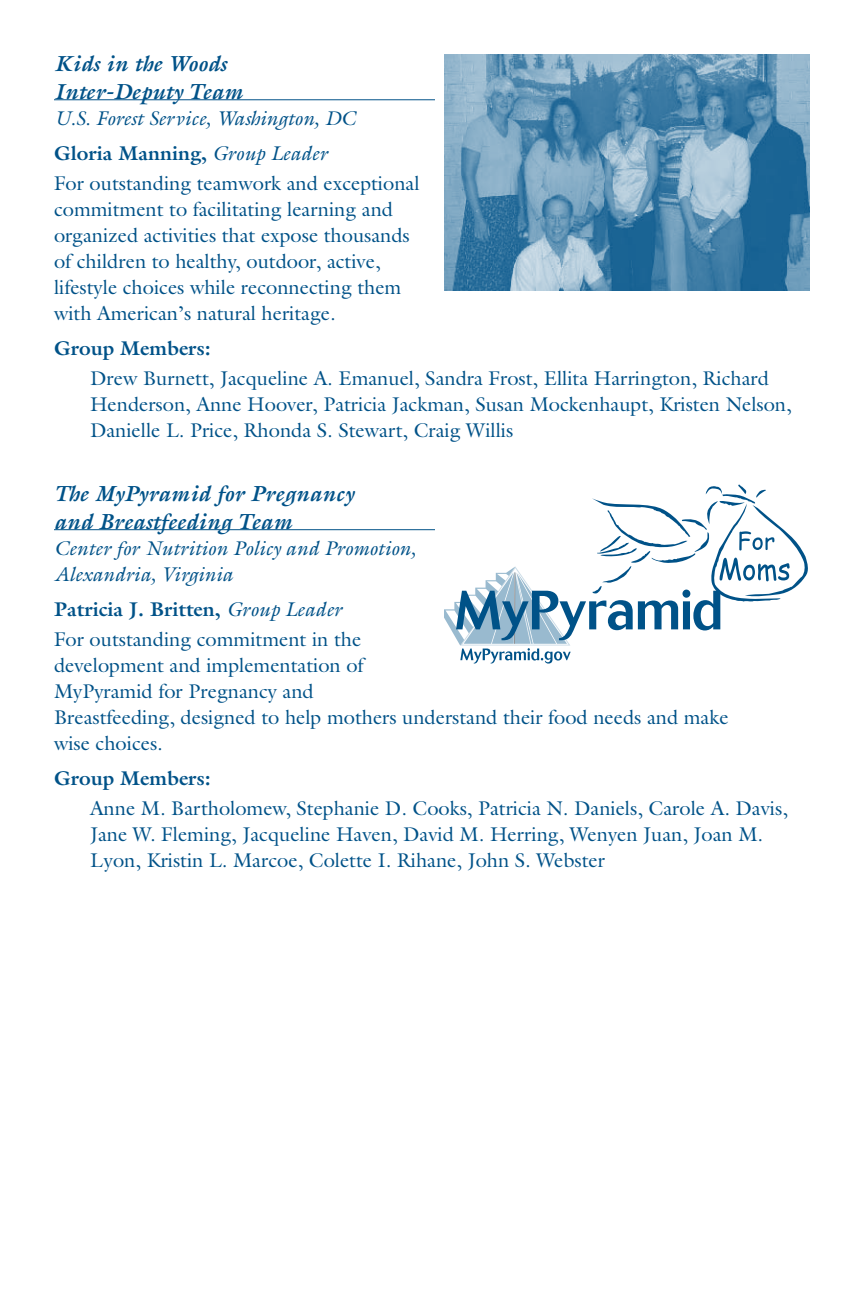
<style>
.page{position:relative;width:864px;height:1296px;background:#fff}
.page>*{position:absolute;margin:0;border:0;box-sizing:border-box;transform-origin:0 0}
.t1{font:italic 700 22px/28px "Galliard";letter-spacing:.01em;color:#005288}
.t2{font:20px/26px "Galliard";color:#005288}
.t3{font:italic 20px/34.6px "Galliard";color:#005288}
.t4{font:700 20px "Galliard";color:#005288}
.s1{font-weight:700;font-style:normal}
.s2{font-weight:700}
.s3{font-style:italic}
</style>
<div class="page">
<hr style="left:54px;top:99px;width:381px;height:1px;background:#005288">
<hr style="left:54px;top:529px;width:381px;height:1px;background:#005288">
<img style="left:444px;top:54px;width:366px;height:237px">
<svg style="left:444px;top:484px;width:364px;height:180px"></svg>
<p class="t1" style="left:54px;top:50px;width:190px">Kids in the Woods<br>Inter-Deputy Team</p>
<p class="t3" style="left:54px;top:101px;width:303px">U.S. Forest Service, Washington, DC<br><span class="s1">Gloria Manning,</span> Group Leader</p>
<p class="t2" style="left:54px;top:170px;width:367px">For outstanding teamwork and exceptional commitment to facilitating learning and organized activities that expose thousands of children to healthy, outdoor, active, lifestyle choices while reconnecting them with American’s natural heritage.</p>
<p class="t4" style="left:54px;top:335px;width:158px">Group Members:</p>
<p class="t2" style="left:90px;top:365px;width:703px">Drew Burnett, Jacqueline A. Emanuel, Sandra Frost, Ellita Harrington, Richard<br>Henderson, Anne Hoover, Patricia Jackman, Susan Mockenhaupt, Kristen Nelson,<br>Danielle L. Price, Rhonda S. Stewart, Craig Willis</p>
<p class="t1" style="left:54px;top:480px;width:301px">The MyPyramid for Pregnancy and Breastfeeding Team</p>
<p class="t3" style="left:54px;top:535px;width:364px;line-height:26px">Center for Nutrition Policy and Promotion,<br>Alexandria, Virginia</p>
<p class="t2" style="left:54px;top:594px;width:309px;line-height:30.4px"><span class="s2">Patricia J. Britten,</span> <span class="s3">Group Leader<br></span>For outstanding commitment in the</p>
<p class="t2" style="left:54px;top:652px;width:676px">development and implementation of<br>MyPyramid for Pregnancy and<br>Breastfeeding, designed to help mothers understand their food needs and make wise choices.</p>
<p class="t4" style="left:54px;top:765px;width:158px">Group Members:</p>
<p class="t2" style="left:90px;top:795px;width:699px">Anne M. Bartholomew, Stephanie D. Cooks, Patricia N. Daniels, Carole A. Davis,<br>Jane W. Fleming, Jacqueline Haven, David M. Herring, Wenyen Juan, Joan M.<br>Lyon, Kristin L. Marcoe, Colette I. Rihane, John S. Webster</p>
</div>
